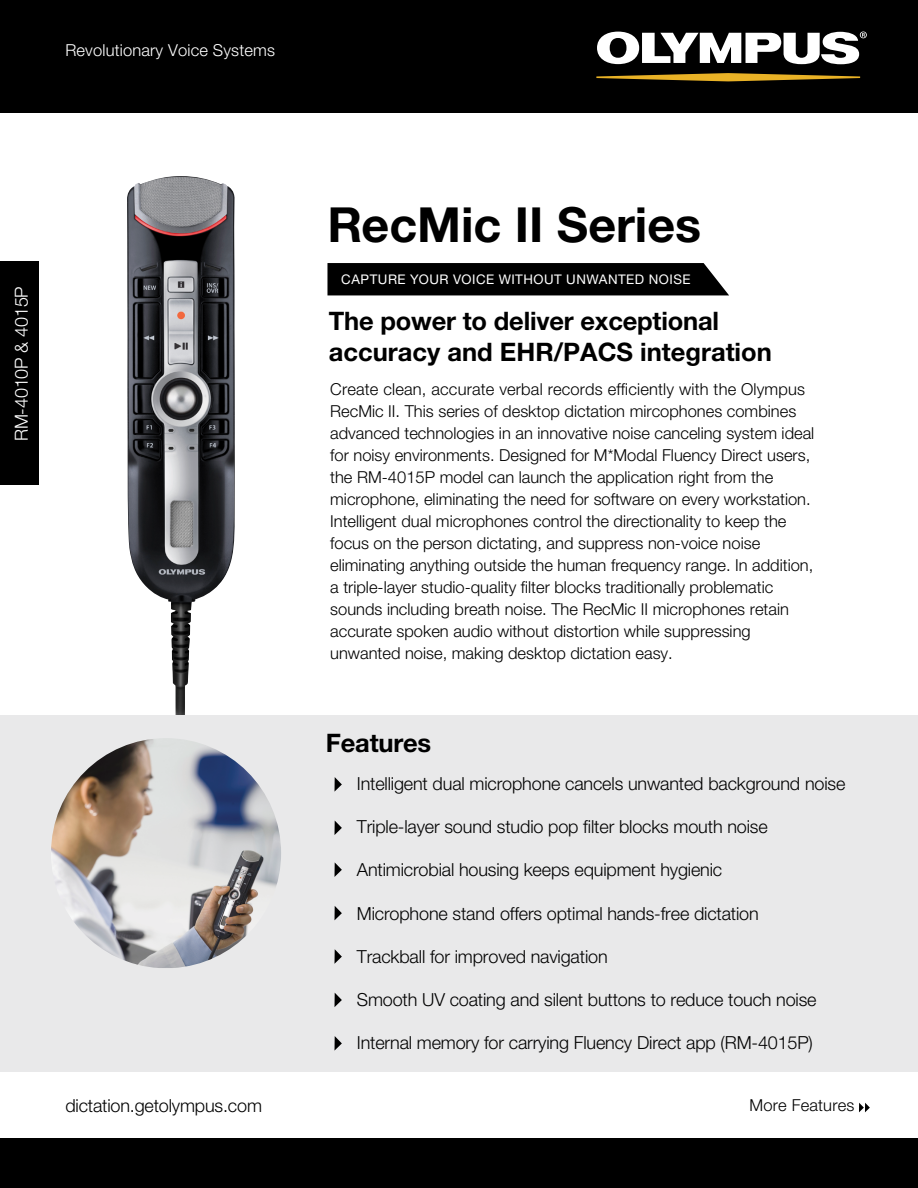
<style>
.page{position:relative;width:918px;height:1188px;background:#fff}
.page>*{position:absolute;margin:0;border:0;box-sizing:border-box;transform-origin:0 0}
.t1{font:700 48.45px "Helvetica Neue LT Std";color:#000}
.t2{font:700 25.5px/30.6px "Helvetica Neue LT Std";letter-spacing:-.01em;color:#000}
.t3{font:300 18px "Helvetica Neue LT Std";letter-spacing:-.01em;color:#000}
.t4{font:300 18px "Helvetica Neue LT Std";letter-spacing:-.01em;color:#fff}
.t5{font:300 16.5px/22px "Helvetica Neue LT Std";color:#000}
.t6{font:300 16.5px "Helvetica Neue LT Std";letter-spacing:.01em;color:#fff}
.t7{font:13.35px "Helvetica Neue LT Std";letter-spacing:.04em;color:#fff}
</style>
<div class="page">
<div style="left:0;top:0;width:918px;height:113px;background:#000"></div>
<div style="left:0;top:1139px;width:918px;height:49px;background:#000"></div>
<img style="left:127px;top:176px;width:108px;height:539px">
<div style="left:0;top:715px;width:918px;height:357px;background:#e9e9ea"></div>
<div style="left:0;top:261px;width:38px;height:224px;background:#000"></div>
<div style="left:327px;top:263px;width:402px;height:32px;background:#000"></div>
<img style="left:51px;top:738px;width:230px;height:230px;border-radius:113px">
<svg style="left:596px;top:73px;width:264px;height:8px"></svg>
<svg style="left:597px;top:32px;width:270px;height:32px"></svg>
<svg style="left:335px;top:777px;width:7px;height:14px"></svg>
<svg style="left:335px;top:821px;width:7px;height:14px"></svg>
<svg style="left:335px;top:863px;width:7px;height:14px"></svg>
<svg style="left:335px;top:906px;width:7px;height:14px"></svg>
<svg style="left:335px;top:949px;width:7px;height:15px"></svg>
<svg style="left:335px;top:993px;width:7px;height:14px"></svg>
<svg style="left:335px;top:1036px;width:7px;height:14px"></svg>
<svg style="left:859px;top:1103px;width:11px;height:9px"></svg>
<p class="t6" style="left:65px;top:41px;width:211px">Revolutionary Voice Systems</p>
<p class="t4" style="left:11px;top:441px;width:157px;rotate:-90deg">RM-4010P &amp; 4015P</p>
<h1 class="t1" style="left:327px;top:195px;width:375px">RecMic II Series</h1>
<p class="t7" style="left:341px;top:272px;width:351px">CAPTURE YOUR VOICE WITHOUT UNWANTED NOISE</p>
<h2 class="t2" style="left:329px;top:305px;width:444px">The power to deliver exceptional accuracy and EHR/PACS integration</h2>
<p class="t5" style="left:330px;top:377px;width:486px">Create clean, accurate verbal records efficiently with the Olympus RecMic II. This series of desktop dictation mircophones combines advanced technologies in an innovative noise canceling system ideal for noisy environments. Designed for M*Modal Fluency Direct users, the RM-4015P model can launch the application right from the microphone, eliminating the need for software on every workstation.<br>Intelligent dual microphones control the directionality to keep the focus on the person dictating, and suppress non-voice noise eliminating anything outside the human frequency range. In addition, a triple-layer studio-quality filter blocks traditionally problematic sounds including breath noise. The RecMic II microphones retain accurate spoken audio without distortion while suppressing unwanted noise, making desktop dictation easy.</p>
<h2 class="t2" style="left:326px;top:727px;width:107px">Features</h2>
<p class="t3" style="left:357px;top:773px;width:490px">Intelligent dual microphone cancels unwanted background noise</p>
<p class="t3" style="left:357px;top:816px;width:412px">Triple-layer sound studio pop filter blocks mouth noise</p>
<p class="t3" style="left:357px;top:859px;width:367px">Antimicrobial housing keeps equipment hygienic</p>
<p class="t3" style="left:357px;top:902px;width:403px">Microphone stand offers optimal hands-free dictation</p>
<p class="t3" style="left:357px;top:945px;width:252px">Trackball for improved navigation</p>
<p class="t3" style="left:357px;top:989px;width:461px">Smooth UV coating and silent buttons to reduce touch noise</p>
<p class="t3" style="left:357px;top:1032px;width:458px">Internal memory for carrying Fluency Direct app (RM-4015P)</p>
<p class="t3" style="left:65px;top:1094px;width:198px">dictation.getolympus.com</p>
<p class="t5" style="left:750px;top:1094px;width:106px">More Features</p>
</div>
